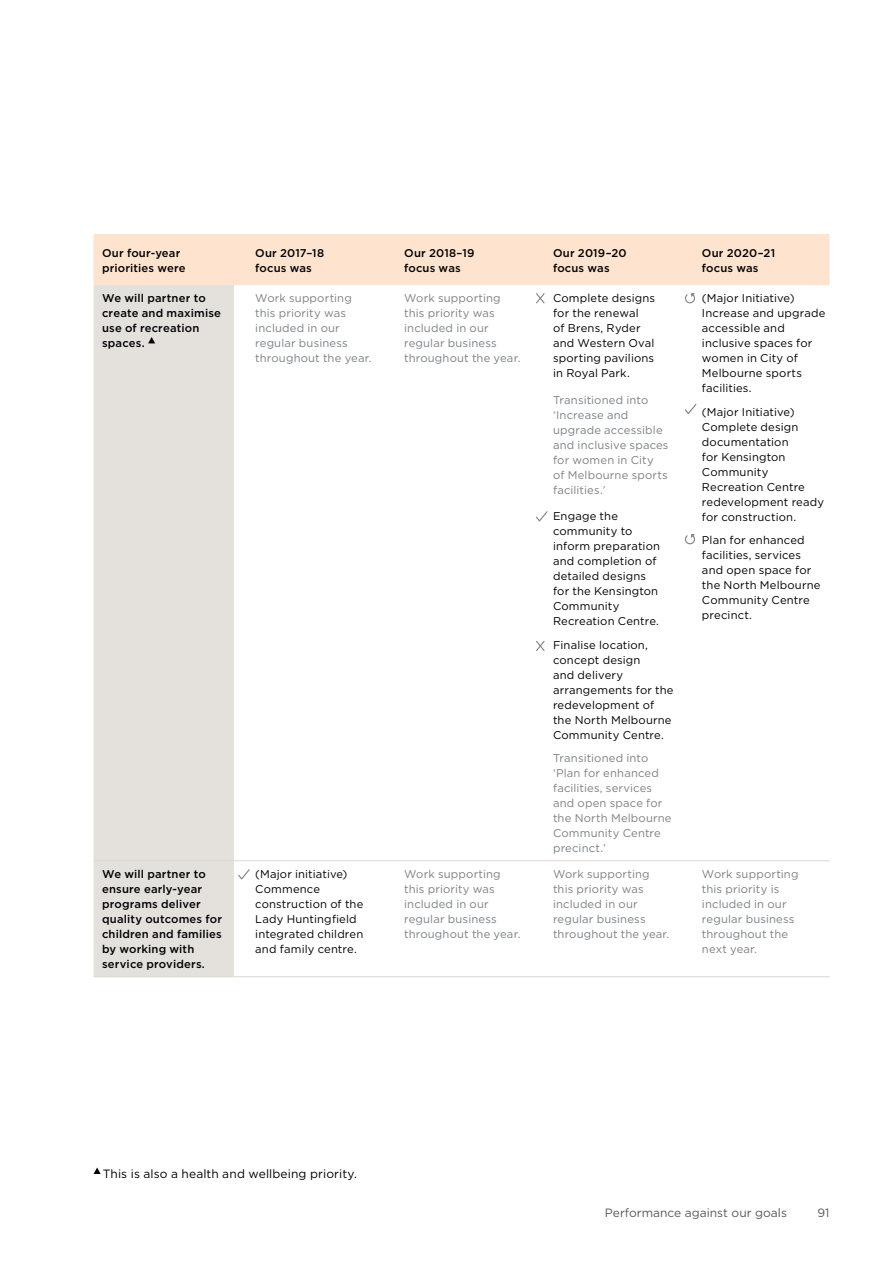
<style>
.page{position:relative;width:893px;height:1263px;background:#fff}
.page>*{position:absolute;margin:0;border:0;box-sizing:border-box;transform-origin:0 0}
.t1{font:12px "Gotham";letter-spacing:.01em;color:#000}
.t2{font:12px "Gotham";color:#58595b}
.t3{font:11.25px/15px "Gotham";letter-spacing:.015em;color:#000}
.t4{font:11.25px/15px "Gotham";letter-spacing:.015em;color:#7c8184}
.t5{font:500 11.25px/15px "Gotham";letter-spacing:.015em;color:#000}
</style>
<div class="page">
<div style="left:94px;top:234px;width:735px;height:51px;background:#fee4cf"></div>
<div style="left:94px;top:285px;width:140px;height:691px;background:#e4e1dd"></div>
<hr style="left:697px;top:860px;width:132px;height:1px;background:#dbd7d3">
<hr style="left:94px;top:860px;width:603px;height:1px;background:#dbd7d3">
<hr style="left:94px;top:976px;width:735px;height:1px;background:#dbd7d3">
<svg style="left:148px;top:337px;width:7px;height:6px"></svg>
<svg style="left:536px;top:293px;width:8px;height:10px"></svg>
<svg style="left:685px;top:293px;width:10px;height:10px"></svg>
<svg style="left:685px;top:404px;width:11px;height:10px"></svg>
<svg style="left:536px;top:511px;width:11px;height:10px"></svg>
<svg style="left:536px;top:641px;width:8px;height:10px"></svg>
<svg style="left:685px;top:534px;width:10px;height:10px"></svg>
<svg style="left:238px;top:869px;width:12px;height:10px"></svg>
<svg style="left:94px;top:1168px;width:7px;height:6px"></svg>
<p class="t5" style="left:102px;top:246px;width:85px">Our four-year priorities were</p>
<p class="t5" style="left:255px;top:246px;width:70px">Our 2017–18 focus was</p>
<p class="t5" style="left:404px;top:246px;width:72px">Our 2018–19 focus was</p>
<p class="t5" style="left:553px;top:246px;width:75px">Our 2019–20 focus was</p>
<p class="t5" style="left:702px;top:246px;width:75px">Our 2020–21 focus was</p>
<p class="t5" style="left:102px;top:291px;width:120px">We will partner to create and maximise use of recreation spaces.</p>
<p class="t4" style="left:255px;top:291px;width:118px">Work supporting this priority was included in our regular business throughout the year.</p>
<p class="t4" style="left:404px;top:291px;width:118px">Work supporting this priority was included in our regular business throughout the year.</p>
<p class="t3" style="left:553px;top:291px;width:104px">Complete designs for the renewal<br>of Brens, Ryder and Western Oval sporting pavilions in Royal Park.</p>
<p class="t3" style="left:702px;top:291px;width:125px">(Major Initiative)<br>Increase and upgrade accessible and inclusive spaces for women in City of<br>Melbourne sports facilities.</p>
<p class="t3" style="left:702px;top:405px;width:124px">(Major Initiative)<br>Complete design documentation<br>for Kensington<br>Community<br>Recreation Centre redevelopment ready for construction.</p>
<p class="t3" style="left:702px;top:533px;width:120px">Plan for enhanced facilities, services and open space for the North Melbourne<br>Community Centre precinct.</p>
<p class="t4" style="left:553px;top:394px;width:117px">Transitioned into ‘Increase and upgrade accessible and inclusive spaces for women in City<br>of Melbourne sports facilities.’</p>
<p class="t3" style="left:553px;top:510px;width:108px">Engage the community to inform preparation and completion of detailed designs for the Kensington<br>Community<br>Recreation Centre.</p>
<p class="t3" style="left:553px;top:638px;width:122px">Finalise location, concept design<br>and delivery arrangements for the redevelopment of the North Melbourne<br>Community Centre.</p>
<p class="t4" style="left:553px;top:752px;width:120px">Transitioned into ‘Plan for enhanced facilities, services and open space for the North Melbourne<br>Community Centre precinct.’</p>
<p class="t5" style="left:102px;top:868px;width:121px">We will partner to ensure early-year programs deliver quality outcomes for children and families by working with service providers.</p>
<p class="t3" style="left:255px;top:868px;width:110px">(Major initiative)<br>Commence construction of the<br>Lady Huntingfield integrated children and family centre.</p>
<p class="t4" style="left:404px;top:868px;width:118px">Work supporting this priority was included in our regular business throughout the year.</p>
<p class="t4" style="left:553px;top:868px;width:118px">Work supporting this priority was included in our regular business throughout the year.</p>
<p class="t4" style="left:702px;top:868px;width:98px">Work supporting this priority is included in our regular business throughout the next year.</p>
<p class="t1" style="left:103px;top:1169px;width:256px">This is also a health and wellbeing priority.</p>
<p class="t2" style="left:605px;top:1208px;width:184px">Performance against our goals</p>
<p class="t2" style="left:817px;top:1208px;width:14px">91</p>
</div>
